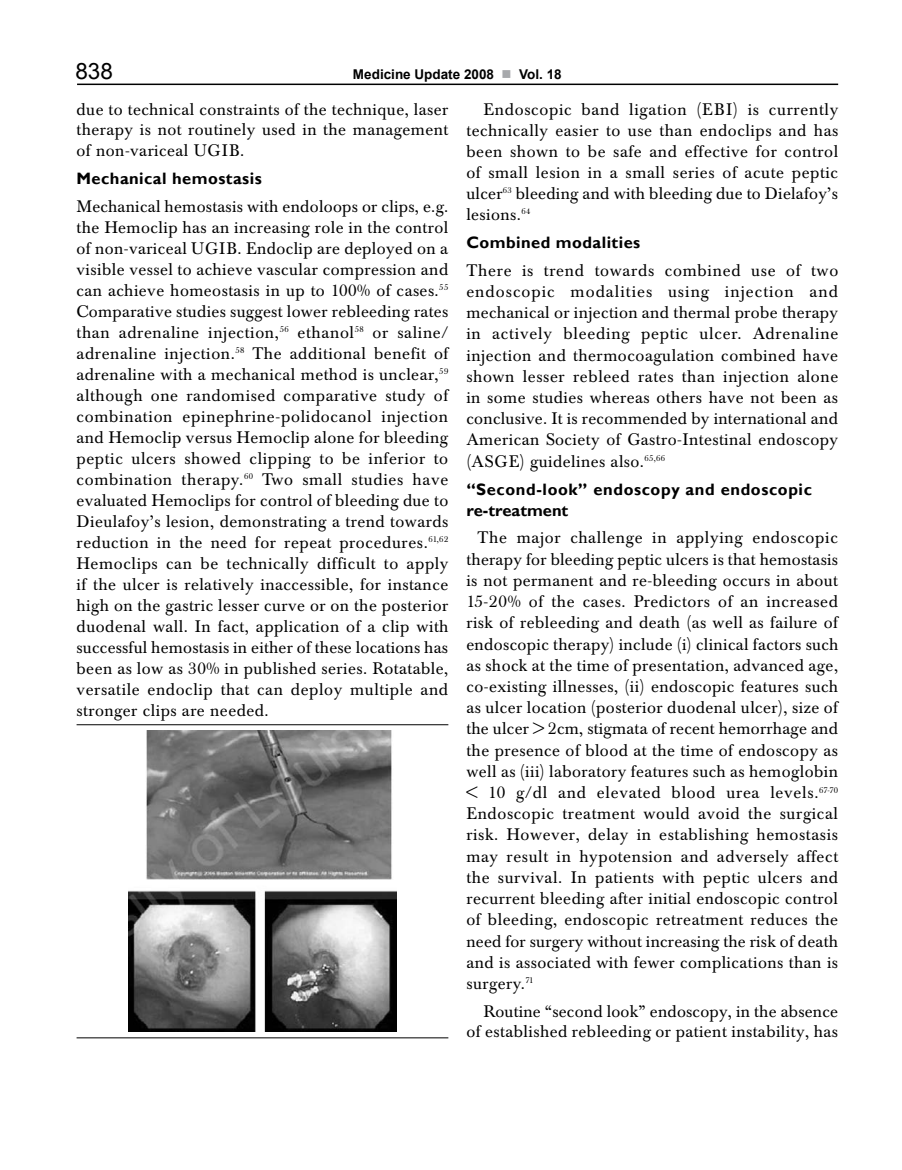
<style>
.page{position:relative;width:902px;height:1170px;background:#fff}
.page>*{position:absolute;margin:0;border:0;box-sizing:border-box;transform-origin:0 0}
.t1{font:22.5px "Arial";color:#000}
.t2{font:16.5px/21.1px "Baskerville BE";letter-spacing:.025em;color:#000;text-align:justify}
.t3{font:700 16.5px "Gill Sans";letter-spacing:.03em;color:#000}
.t4{font:700 16.5px "Gill Sans";color:#000}
.t5{font:700 13.5px "Arial";color:#000}
.s1{color:#a7a9ac}
</style>
<div class="page">
<hr style="left:77px;top:84px;width:761px;height:1px;background:#000">
<img style="left:128px;top:730px;width:269px;height:301px">
<hr style="left:77px;top:1037px;width:371px;height:1px;background:#000">
<hr style="left:77px;top:724px;width:371px;height:1px;background:#000">
<h1 class="t1" style="left:75px;top:56px;width:39px">838</h1>
<p class="t5" style="left:353px;top:65px;width:210px">Medicine Update 2008 <span class="s1">■</span> Vol. 18</p>
<p class="t2" style="left:77px;top:99px;width:373px;line-height:20.7px">due to technical constraints of the technique, laser therapy is not routinely used in the management of non-variceal UGIB.</p>
<p class="t3" style="left:77px;top:168px;width:187px">Mechanical hemostasis</p>
<p class="t2" style="left:76px;top:196px;width:373px">Mechanical hemostasis with endoloops or clips, e.g. the Hemoclip has an increasing role in the control of non-variceal UGIB. Endoclip are deployed on a visible vessel to achieve vascular compression and can achieve homeostasis in up to 100% of cases.<sup>55<br></sup>Comparative studies suggest lower rebleeding rates than adrenaline injection,<sup>56</sup> ethanol<sup>58</sup> or saline/ adrenaline injection.<sup>58</sup> The additional benefit of adrenaline with a mechanical method is unclear,<sup>59 </sup>although one randomised comparative study of combination epinephrine-polidocanol injection and Hemoclip versus Hemoclip alone for bleeding peptic ulcers showed clipping to be inferior to combination therapy.<sup>60</sup> Two small studies have evaluated Hemoclips for control of bleeding due to Dieulafoy’s lesion, demonstrating a trend towards reduction in the need for repeat procedures.<sup>61,62<br></sup>Hemoclips can be technically difficult to apply if the ulcer is relatively inaccessible, for instance high on the gastric lesser curve or on the posterior duodenal wall. In fact, application of a clip with successful hemostasis in either of these locations has been as low as 30% in published series. Rotatable, versatile endoclip that can deploy multiple and stronger clips are needed.</p>
<p class="t2" style="left:466px;top:99px;width:373px;text-indent:17px">Endoscopic band ligation (EBI) is currently technically easier to use than endoclips and has been shown to be safe and effective for control of small lesion in a small series of acute peptic ulcer<sup>63</sup> bleeding and with bleeding due to Dielafoy’s lesions.<sup>64</sup></p>
<p class="t3" style="left:466px;top:232px;width:175px">Combined modalities</p>
<p class="t2" style="left:466px;top:260px;width:373px">There is trend towards combined use of two endoscopic modalities using injection and mechanical or injection and thermal probe therapy in actively bleeding peptic ulcer. Adrenaline injection and thermocoagulation combined have shown lesser rebleed rates than injection alone in some studies whereas others have not been as conclusive. It is recommended by international and American Society of Gastro-Intestinal endoscopy (ASGE) guidelines also.<sup>65,66</sup></p>
<p class="t3" style="left:466px;top:479px;width:347px">“Second-look” endoscopy and endoscopic</p>
<p class="t4" style="left:466px;top:500px;width:103px">re-treatment</p>
<p class="t2" style="left:466px;top:527px;width:373px;text-indent:11px">The major challenge in applying endoscopic therapy for bleeding peptic ulcers is that hemostasis is not permanent and re-bleeding occurs in about 15-20% of the cases. Predictors of an increased risk of rebleeding and death (as well as failure of endoscopic therapy) include (i) clinical factors such as shock at the time of presentation, advanced age, co-existing illnesses, (ii) endoscopic features such as ulcer location (posterior duodenal ulcer), size of the ulcer &gt; 2cm, stigmata of recent hemorrhage and the presence of blood at the time of endoscopy as well as (iii) laboratory features such as hemoglobin &lt; 10 g/dl and elevated blood urea levels.<sup>67-70<br></sup>Endoscopic treatment would avoid the surgical risk. However, delay in establishing hemostasis may result in hypotension and adversely affect the survival. In patients with peptic ulcers and recurrent bleeding after initial endoscopic control of bleeding, endoscopic retreatment reduces the need for surgery without increasing the risk of death and is associated with fewer complications than is surgery.<sup>71</sup></p>
<p class="t2" style="left:466px;top:1000px;width:373px;text-align:right">Routine “second look” endoscopy, in the absence of established rebleeding or patient instability, has</p>
</div>
